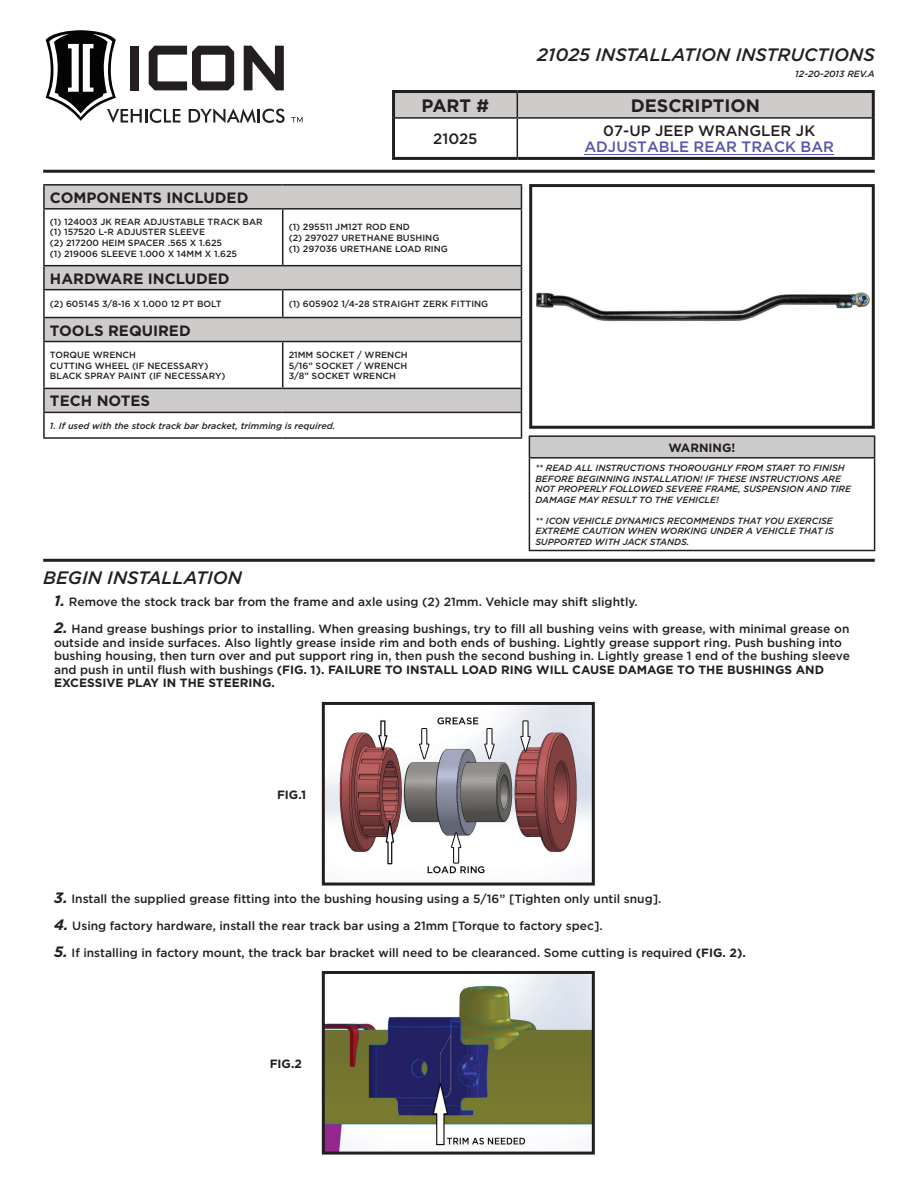
<style>
.page{position:relative;width:918px;height:1188px;background:#fff}
.page>*{position:absolute;margin:0;border:0;box-sizing:border-box;transform-origin:0 0}
.t1{font:italic 500 18px "Gotham";color:#231f20}
.t2{font:700 18px "Gotham";color:#231f20}
.t3{font:700 15px "Gotham";color:#231f20}
.t4{font:500 15px "Gotham";color:#231f20}
.t5{font:500 15px "Gotham";color:#55a}
.t6{font:500 12px/13.5px "Gotham";color:#231f20}
.t7{font:700 12px "Gotham";color:#231f20}
.t8{font:500 9px/10.8px "Gotham";color:#231f20}
.t9{font:italic 500 9px/10.5px "Gotham";color:#231f20}
.s1{font-weight:700;font-style:italic;font-size:15px}
.s2{font-weight:700}
</style>
<div class="page">
<svg style="left:291px;top:117px;width:12px;height:5px"></svg>
<svg style="left:45px;top:30px;width:240px;height:93px"></svg>
<hr style="left:43px;top:170px;width:832px;height:3px;background:#231f20">
<div style="left:395px;top:93px;width:477px;height:24px;background:#ceccca"></div>
<hr style="left:395px;top:117px;width:122px;height:2px;background:#231f20">
<hr style="left:517px;top:117px;width:355px;height:2px;background:#231f20">
<hr style="left:517px;top:119px;width:1px;height:38px;background:#231f20">
<hr style="left:392px;top:90px;width:125px;height:3px;background:#231f20">
<hr style="left:392px;top:93px;width:3px;height:25px;background:#231f20">
<hr style="left:517px;top:90px;width:358px;height:3px;background:#231f20">
<hr style="left:872px;top:93px;width:3px;height:25px;background:#231f20">
<hr style="left:392px;top:118px;width:3px;height:39px;background:#231f20">
<hr style="left:872px;top:118px;width:3px;height:39px;background:#231f20">
<hr style="left:392px;top:157px;width:125px;height:3px;background:#231f20">
<hr style="left:517px;top:157px;width:358px;height:3px;background:#231f20">
<hr style="left:584px;top:154px;width:250px;height:1px;background:#55a">
<div style="left:529px;top:436px;width:346px;height:22px;background:#ceccca"></div>
<hr style="left:529px;top:435px;width:346px;height:2px;background:#231f20">
<svg style="left:529px;top:437px;width:1px;height:20px"></svg>
<svg style="left:874px;top:437px;width:1px;height:20px"></svg>
<hr style="left:529px;top:457px;width:346px;height:2px;background:#231f20">
<hr style="left:529px;top:459px;width:1px;height:91px;background:#231f20">
<hr style="left:874px;top:459px;width:1px;height:91px;background:#231f20">
<hr style="left:529px;top:550px;width:346px;height:1px;background:#231f20">
<img style="left:536px;top:292px;width:334px;height:30px">
<div style="left:529px;top:184px;width:346px;height:245px;border:3px solid #231f20"></div>
<hr style="left:43px;top:559px;width:832px;height:3px;background:#231f20">
<img style="left:326px;top:706px;width:265px;height:168px">
<div style="left:322px;top:702px;width:273px;height:184px;border:3px solid #231f20"></div>
<svg style="left:45px;top:186px;width:476px;height:226px"></svg>
<hr style="left:43px;top:184px;width:240px;height:2px;background:#231f20">
<hr style="left:43px;top:186px;width:2px;height:22px;background:#231f20">
<hr style="left:283px;top:184px;width:239px;height:2px;background:#231f20">
<svg style="left:521px;top:186px;width:1px;height:22px"></svg>
<hr style="left:43px;top:208px;width:240px;height:2px;background:#231f20">
<hr style="left:43px;top:210px;width:2px;height:55px;background:#231f20">
<hr style="left:283px;top:208px;width:239px;height:2px;background:#231f20">
<hr style="left:282px;top:210px;width:1px;height:55px;background:#231f20">
<hr style="left:521px;top:210px;width:1px;height:55px;background:#231f20">
<hr style="left:43px;top:265px;width:240px;height:1px;background:#231f20">
<hr style="left:43px;top:266px;width:2px;height:23px;background:#231f20">
<hr style="left:283px;top:265px;width:239px;height:1px;background:#231f20">
<hr style="left:43px;top:289px;width:240px;height:1px;background:#231f20">
<hr style="left:43px;top:290px;width:2px;height:27px;background:#231f20">
<hr style="left:283px;top:289px;width:239px;height:1px;background:#231f20">
<svg style="left:282px;top:290px;width:1px;height:27px"></svg>
<hr style="left:43px;top:317px;width:240px;height:1px;background:#231f20">
<hr style="left:43px;top:318px;width:2px;height:23px;background:#231f20">
<hr style="left:283px;top:317px;width:239px;height:1px;background:#231f20">
<svg style="left:521px;top:266px;width:1px;height:75px"></svg>
<hr style="left:43px;top:341px;width:240px;height:1px;background:#231f20">
<hr style="left:43px;top:342px;width:2px;height:46px;background:#231f20">
<hr style="left:283px;top:341px;width:239px;height:1px;background:#231f20">
<hr style="left:282px;top:342px;width:1px;height:46px;background:#231f20">
<hr style="left:521px;top:342px;width:1px;height:46px;background:#231f20">
<hr style="left:43px;top:388px;width:240px;height:1px;background:#231f20">
<hr style="left:43px;top:389px;width:2px;height:23px;background:#231f20">
<hr style="left:283px;top:388px;width:239px;height:1px;background:#231f20">
<hr style="left:43px;top:412px;width:240px;height:1px;background:#231f20">
<hr style="left:43px;top:413px;width:2px;height:24px;background:#231f20">
<hr style="left:283px;top:412px;width:239px;height:1px;background:#231f20">
<svg style="left:521px;top:389px;width:1px;height:48px"></svg>
<hr style="left:43px;top:437px;width:240px;height:2px;background:#231f20">
<hr style="left:283px;top:437px;width:239px;height:2px;background:#231f20">
<img style="left:326px;top:975px;width:265px;height:176px">
<div style="left:322px;top:971px;width:273px;height:184px;border:3px solid #231f20"></div>
<h1 class="t1" style="left:537px;top:43px;width:339px">21025 INSTALLATION INSTRUCTIONS</h1>
<p class="t9" style="left:795px;top:68px;width:81px">12-20-2013 REV.A</p>
<h1 class="t2" style="left:422px;top:94px;width:69px">PART #</h1>
<h1 class="t2" style="left:631px;top:94px;width:131px">DESCRIPTION</h1>
<p class="t4" style="left:433px;top:129px;width:46px">21025</p>
<p class="t4" style="left:603px;top:121px;width:213px">07-UP JEEP WRANGLER JK</p>
<p class="t5" style="left:584px;top:137px;width:251px">ADJUSTABLE REAR TRACK BAR</p>
<p class="t3" style="left:50px;top:188px;width:47px">COMPONENTS</p>
<p class="t3" style="left:167px;top:188px;width:83px">INCLU DED</p>
<p class="t8" style="left:50px;top:216px;width:214px">(1) 124003 JK REAR ADJUSTABLE TRACK BAR (1) 157520 L-R ADJUSTER SLEEVE<br>(2) 217200 HEIM SPACER .565 X 1.625<br>(1) 219006 SLEEVE 1.000 X 14MM X 1.625</p>
<p class="t8" style="left:289px;top:221px;width:152px">(1) 295511 JM12T ROD END<br>(2) 297027 URETHANE BUSHING (1) 297036 Urethane</p>
<p class="t8" style="left:395px;top:243px;width:9px">Load</p>
<p class="t8" style="left:424px;top:243px;width:13px">Ring</p>
<p class="t3" style="left:50px;top:268px;width:7px">HARDWARE</p>
<p class="t3" style="left:148px;top:268px;width:60px">INCLUDED</p>
<p class="t8" style="left:50px;top:298px;width:173px">(2) 605145 3/8-16 X 1.000 12 PT BOLT</p>
<p class="t8" style="left:289px;top:298px;width:201px">(1) 605902 1/4-28 STRAIGHT ZERK FITTING</p>
<p class="t3" style="left:50px;top:320px;width:142px">TOOLS REQUIRED</p>
<p class="t8" style="left:50px;top:349px;width:177px">TORQUE WRENCH<br>CUTTING WHEEL (IF NECESSARY)<br>BLACK SPRAY PAINT (IF NECESSARY)</p>
<p class="t8" style="left:289px;top:349px;width:121px;text-align:justify">21MM SOCKET / WRENCH 5/16” SOCKET / WRENCH 3/8” SOCKET WRENCH</p>
<p class="t3" style="left:50px;top:391px;width:102px">TECH NOTES</p>
<p class="t9" style="left:50px;top:420px;width:287px">1. If used with the stock track bar bracket, trimming is required.</p>
<h1 class="t1" style="left:43px;top:566px;width:200px">BEGIN INSTALLATION</h1>
<p class="t7" style="left:669px;top:440px;width:68px">WARNING!</p>
<p class="t9" style="left:535px;top:462px;width:317px">** READ ALL INSTRUCTIONS THOROUGHLY FROM START TO FINISH BEFORE BEGINNING INSTALLATION! IF THESE INSTRUCTIONS ARE NOT PROPERLY FOLLOWED SEVERE FRAME, SUSPENSION AND TIRE DAMAGE MAY RESULT TO THE VEHICLE!</p>
<p class="t9" style="left:535px;top:515px;width:300px;text-align:justify">** ICON VEHICLE DYNAMICS RECOMMENDS THAT YOU EXERCISE EXTREME CAUTION WHEN WORKING UNDER A VEHICLE THAT IS SUPPORTED WITH JACK STANDS.</p>
<p class="t6" style="left:54px;top:595px;width:585px"><span class="s1">1.</span> Remove the stock track bar from the frame and axle using (2) 21mm. Vehicle may shift slightly.</p>
<p class="t6" style="left:54px;top:622px;width:797px"><span class="s1">2.</span> Hand grease bushings prior to installing. When greasing bushings, try to fill all bushing veins with grease, with minimal grease on outside and inside surfaces. Also lightly grease inside rim and both ends of bushing. Lightly grease support ring. Push bushing into bushing housing, then turn over and put support ring in, then push the second bushing in. Lightly grease 1 end of the bushing sleeve and push in until flush with bushings <span class="s2">(FIG. 1). FAI LURE TO</span></p>
<p class="t7" style="left:406px;top:661px;width:5px">INSTA</p>
<p class="t7" style="left:443px;top:661px;width:30px">LL LOAD</p>
<p class="t7" style="left:501px;top:661px;width:9px">RING</p>
<p class="t7" style="left:536px;top:661px;width:116px">WILL CAUSE DA MAGE</p>
<p class="t7" style="left:677px;top:661px;width:5px">TO</p>
<p class="t7" style="left:698px;top:661px;width:72px">THE BUSHINGS</p>
<p class="t7" style="left:796px;top:661px;width:11px">AND</p>
<p class="t7" style="left:54px;top:675px;width:22px">EXCESSI</p>
<p class="t7" style="left:106px;top:675px;width:104px">VE PLAY IN THE STEERING</p>
<p class="t7" style="left:271px;top:675px;width:5px">.</p>
<p class="t7" style="left:277px;top:786px;width:31px">FIG .1</p>
<p class="t6" style="left:54px;top:892px;width:609px"><span class="s1">3.</span> Install the supplied grease fitting into the bushing housing using a 5/16” [Tighten only until snug].</p>
<p class="t6" style="left:54px;top:919px;width:550px"><span class="s1">4.</span> Using factory hardware, install the rear track bar using a 21mm [Torque to factory spec].</p>
<p class="t6" style="left:54px;top:946px;width:693px"><span class="s1">5.</span> If installing in factory mount, the track bar bracket will need to be clearanced. Some cutting is required <span class="s2">(FIG. 2).</span></p>
<p class="t7" style="left:270px;top:1055px;width:34px">FIG.2</p>
</div>
